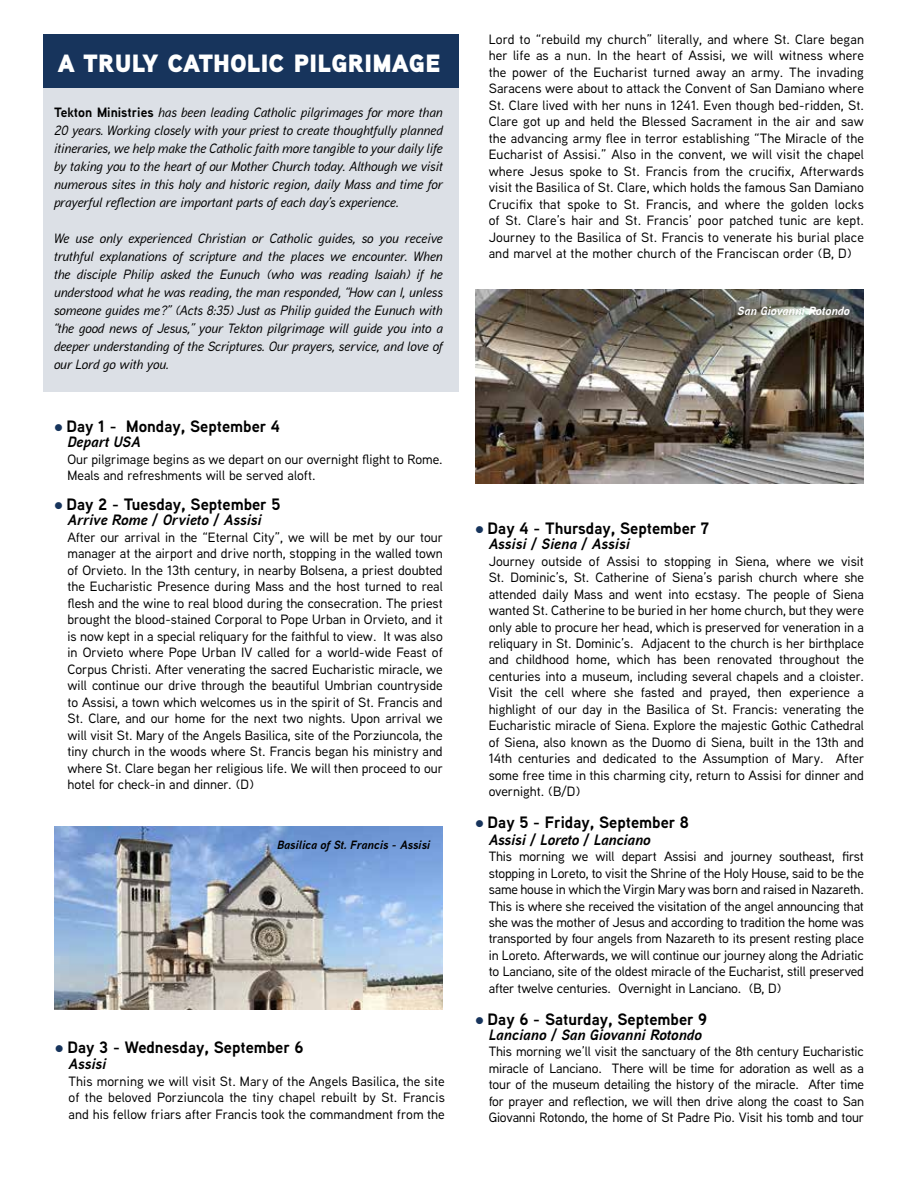
<style>
.page{position:relative;width:918px;height:1188px;background:#fff}
.page>*{position:absolute;margin:0;border:0;box-sizing:border-box;transform-origin:0 0}
.t1{font:900 33px "Aaux Next";letter-spacing:-.03em;color:#fff}
.t2{font:700 16.5px "Aaux Next";color:#000}
.t3{font:italic 700 15px "Aaux Next";color:#000}
.t4{font:500 13.5px/16.5px "Aaux Next";color:#000;text-align:justify}
.t5{font:italic 500 13.5px/18px "Aaux Next";color:#000;text-align:justify}
.t6{font:italic 700 12px "Aaux Next";color:#000}
.t7{font:italic 700 12px "Aaux Next";color:#fff}
.s1{font-weight:700;font-style:normal}
.s2{color:#17345c}
</style>
<div class="page">
<div style="left:43px;top:88px;width:416px;height:304px;background:#dce0e6"></div>
<div style="left:43px;top:34px;width:416px;height:54px;background:#17345c"></div>
<img style="left:54px;top:826px;width:389px;height:184px">
<img style="left:475px;top:289px;width:389px;height:194px">
<h1 class="t1" style="left:57px;top:37px;width:385px">a truly catholic pilgrimage</h1>
<p class="t5" style="left:54px;top:103px;width:390px"><span class="s1">Tekton Ministries</span> has been leading Catholic pilgrimages for more than 20 years. Working closely with your priest to create thoughtfully planned itineraries, we help make the Catholic faith more tangible to your daily life by taking you to the heart of our Mother Church today. Although we visit numerous sites in this holy and historic region, daily Mass and time for prayerful reflection are important parts of each day’s experience.</p>
<p class="t5" style="left:54px;top:229px;width:390px">We use only experienced Christian or Catholic guides, so you receive truthful explanations of scripture and the places we encounter. When the disciple Philip asked the Eunuch (who was reading Isaiah) if he understood what he was reading, the man responded, “How can I, unless someone guides me?” (Acts 8:35) Just as Philip guided the Eunuch with “the good news of Jesus,” your Tekton pilgrimage will guide you into a deeper understanding of the Scriptures. Our prayers, service, and love of our Lord go with you.</p>
<p class="t2" style="left:54px;top:415px;width:228px"><span class="s2">●</span> Day 1 - Monday, September 4</p>
<p class="t3" style="left:68px;top:432px;width:75px">Depart USA</p>
<p class="t4" style="left:68px;top:451px;width:377px">Our pilgrimage begins as we depart on our overnight flight to Rome.<br>Meals and refreshments will be served aloft.</p>
<p class="t2" style="left:54px;top:493px;width:228px"><span class="s2">●</span> Day 2 - Tuesday, September 5</p>
<p class="t3" style="left:68px;top:510px;width:196px">Arrive Rome / Orvieto / Assisi</p>
<p class="t4" style="left:68px;top:529px;width:377px">After our arrival in the “Eternal City”, we will be met by our tour manager at the airport and drive north, stopping in the walled town of Orvieto. In the 13th century, in nearby Bolsena, a priest doubted the Eucharistic Presence during Mass and the host turned to real flesh and the wine to real blood during the consecration. The priest brought the blood-stained Corporal to Pope Urban in Orvieto, and it is now kept in a special reliquary for the faithful to view. It was also in Orvieto where Pope Urban IV called for a world-wide Feast of Corpus Christi. After venerating the sacred Eucharistic miracle, we will continue our drive through the beautiful Umbrian countryside to Assisi, a town which welcomes us in the spirit of St. Francis and St. Clare, and our home for the next two nights. Upon arrival we will visit St. Mary of the Angels Basilica, site of the Porziuncola, the tiny church in the woods where St. Francis began his ministry and where St. Clare began her religious life. We will then proceed to our hotel for check-in and dinner. (D)</p>
<p class="t6" style="left:277px;top:836px;width:155px">Basilica of St. Francis - Assisi</p>
<p class="t2" style="left:55px;top:1035px;width:250px"><span class="s2">●</span> Day 3 - Wednesday, September 6</p>
<p class="t3" style="left:68px;top:1053px;width:39px">Assisi</p>
<p class="t4" style="left:68px;top:1072px;width:378px">This morning we will visit St. Mary of the Angels Basilica, the site of the beloved Porziuncola the tiny chapel rebuilt by St. Francis and his fellow friars after Francis took the commandment from the</p>
<p class="t4" style="left:489px;top:31px;width:377px">Lord to “rebuild my church” literally, and where St. Clare began her life as a nun. In the heart of Assisi, we will witness where the power of the Eucharist turned away an army. The invading Saracens were about to attack the Convent of San Damiano where St. Clare lived with her nuns in 1241. Even though bed-ridden, St.<br>Clare got up and held the Blessed Sacrament in the air and saw the advancing army flee in terror establishing “The Miracle of the Eucharist of Assisi.” Also in the convent, we will visit the chapel where Jesus spoke to St. Francis from the crucifix, Afterwards visit the Basilica of St. Clare, which holds the famous San Damiano Crucifix that spoke to St. Francis, and where the golden locks of St. Clare’s hair and St. Francis’ poor patched tunic are kept.<br>Journey to the Basilica of St. Francis to venerate his burial place and marvel at the mother church of the Franciscan order (B, D)</p>
<p class="t7" style="left:738px;top:302px;width:114px">San Giovanni Rotondo</p>
<p class="t2" style="left:475px;top:517px;width:236px"><span class="s2">●</span> Day 4 - Thursday, September 7</p>
<p class="t3" style="left:489px;top:533px;width:143px">Assisi / Siena / Assisi</p>
<p class="t4" style="left:489px;top:552px;width:377px">Journey outside of Assisi to stopping in Siena, where we visit St. Dominic’s, St. Catherine of Siena’s parish church where she attended daily Mass and went into ecstasy. The people of Siena wanted St. Catherine to be buried in her home church, but they were only able to procure her head, which is preserved for veneration in a reliquary in St. Dominic’s. Adjacent to the church is her birthplace and childhood home, which has been renovated throughout the centuries into a museum, including several chapels and a cloister.<br>Visit the cell where she fasted and prayed, then experience a highlight of our day in the Basilica of St. Francis: venerating the Eucharistic miracle of Siena. Explore the majestic Gothic Cathedral of Siena, also known as the Duomo di Siena, built in the 13th and 14th centuries and dedicated to the Assumption of Mary. After some free time in this charming city, return to Assisi for dinner and overnight. (B/D)</p>
<p class="t2" style="left:475px;top:811px;width:215px"><span class="s2">●</span> Day 5 - Friday, September 8</p>
<p class="t3" style="left:489px;top:829px;width:163px">Assisi / Loreto / Lanciano</p>
<p class="t4" style="left:489px;top:848px;width:377px">This morning we will depart Assisi and journey southeast, first stopping in Loreto, to visit the Shrine of the Holy House, said to be the same house in which the Virgin Mary was born and raised in Nazareth.<br>This is where she received the visitation of the angel announcing that she was the mother of Jesus and according to tradition the home was transported by four angels from Nazareth to its present resting place in Loreto. Afterwards, we will continue our journey along the Adriatic to Lanciano, site of the oldest miracle of the Eucharist, still preserved after twelve centuries. Overnight in Lanciano. (B, D)</p>
<p class="t2" style="left:475px;top:1007px;width:234px"><span class="s2">●</span> Day 6 - Saturday, September 9</p>
<p class="t3" style="left:489px;top:1024px;width:215px">Lanciano / San Giovanni Rotondo</p>
<p class="t4" style="left:489px;top:1043px;width:377px">This morning we’ll visit the sanctuary of the 8th century Eucharistic miracle of Lanciano. There will be time for adoration as well as a tour of the museum detailing the history of the miracle. After time for prayer and reflection, we will then drive along the coast to San Giovanni Rotondo, the home of St Padre Pio. Visit his tomb and tour</p>
</div>
